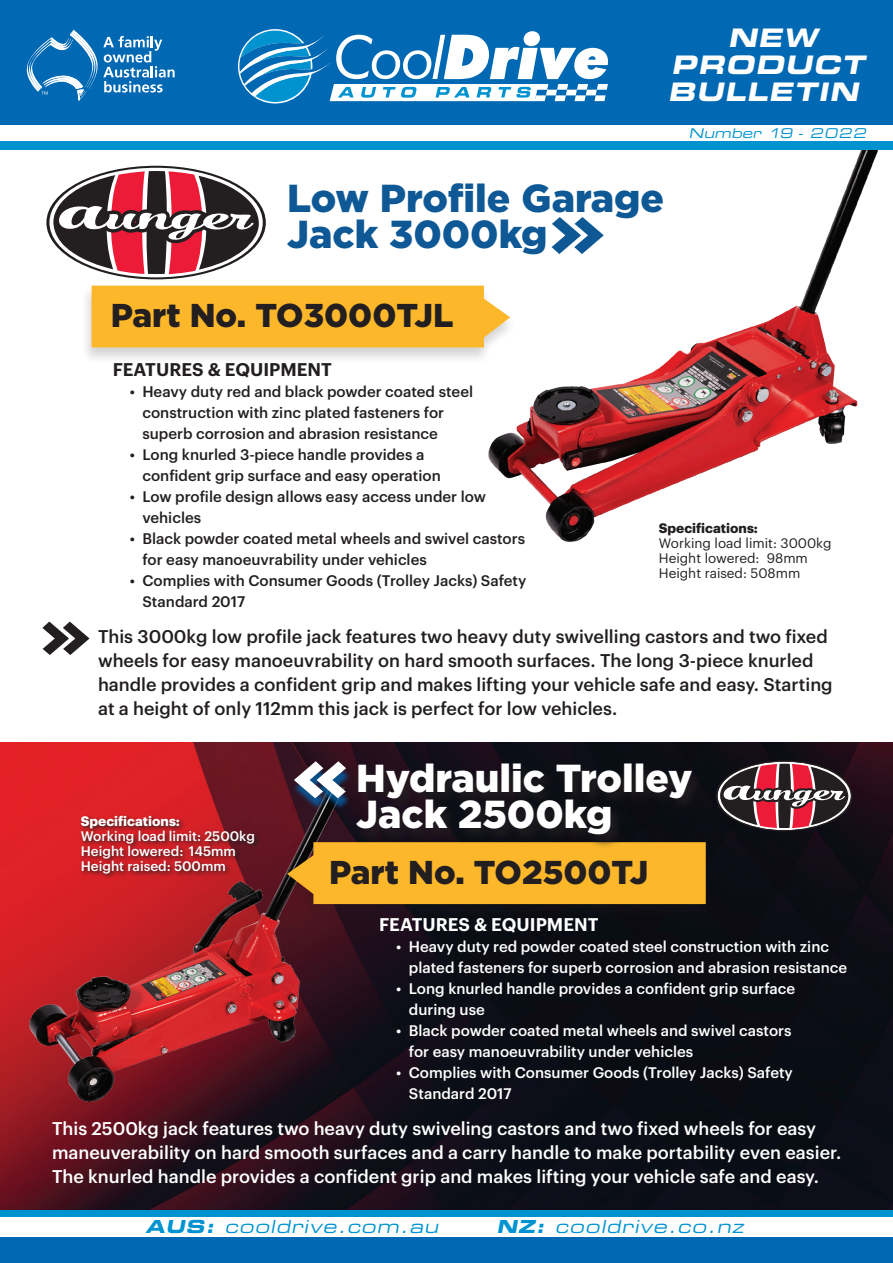
<style>
.page{position:relative;width:893px;height:1263px;background:#fff}
.page>*{position:absolute;margin:0;border:0;box-sizing:border-box;transform-origin:0 0}
.t1{font:900 39px/36px "Gotham";color:#0d5895}
.t2{font:900 39px/36px "Gotham";color:#fff}
.t3{font:900 33px "Gotham";color:#231f20}
.t4{font:italic 25.5px/27px "Eurostile LT Std Bold Ex 2";color:#fff;text-align:center}
.t5{font:500 18px/24px "Graphik";color:#231f20}
.t6{font:500 18px/24px "Graphik";color:#fff}
.t7{font:italic 18px "Eurostile LT Std Ex 2";color:#0093d0}
.t8{font:600 18px "Graphik";color:#231f20}
.t9{font:600 18px "Graphik";color:#fff}
.t10{font:500 15px/21px "Graphik";color:#231f20}
.t11{font:500 15px/21px "Graphik";color:#fff}
.t12{font:500 13.5px/15px "Graphik";color:#fff}
.t13{font:13.5px/15px "Graphik";color:#231f20}
.t14{font:700 13.5px "Graphik";color:#231f20}
.t15{font:700 13.5px "Graphik";color:#fff}
.t16{font:italic 13.5px "Eurostile LT Std Ex 2";color:#0093d0}
.s1{font-family:"Eurostile LT Std Bold Ex 2"}
</style>
<div class="page">
<img style="left:0;top:743px;width:893px;height:467px">
<img style="left:18px;top:776px;width:328px;height:333px">
<div style="left:81px;top:285px;width:435px;height:80px;background:#231f20;opacity:.19"></div>
<div style="left:92px;top:286px;width:381px;height:61px;background:#fcb72b"></div>
<svg style="left:42px;top:621px;width:48px;height:34px"></svg>
<img style="left:473px;top:150px;width:405px;height:392px">
<div style="left:79px;top:813px;width:182px;height:66px;background:#231f20;opacity:.95"></div>
<svg style="left:716px;top:760px;width:137px;height:71px;background:#6d464d"></svg>
<div style="left:278px;top:841px;width:436px;height:80px;background:#231f20;opacity:.19"></div>
<div style="left:287px;top:842px;width:419px;height:62px;background:#fcb72b"></div>
<div style="left:355px;top:761px;width:350px;height:87px;background:#231f20;opacity:.9"></div>
<div style="left:291px;top:765px;width:61px;height:46px;background:#0168b3;opacity:.75"></div>
<svg style="left:294px;top:761px;width:52px;height:37px"></svg>
<svg style="left:46px;top:166px;width:220px;height:113px"></svg>
<div style="left:0;top:0;width:893px;height:124px;background:#0168b3"></div>
<div style="left:0;top:141px;width:893px;height:9px;background:#0093d0"></div>
<div style="left:0;top:1237px;width:893px;height:26px;background:#0168b3"></div>
<div style="left:0;top:1210px;width:893px;height:6px;background:#0093d0"></div>
<svg style="left:239px;top:29px;width:369px;height:75px"></svg>
<svg style="left:26px;top:30px;width:149px;height:71px"></svg>
<h3 class="t4" style="left:668px;top:24px;width:204px">NEW<br>PRODUCT<br>BULLETIN</h3>
<h1 class="t1" style="left:287px;top:179px;width:378px">Low Profile Garage<br>Jack 3000kg</h1>
<h2 class="t3" style="left:111px;top:296px;width:344px">Part No. TO3000TJL</h2>
<p class="t16" style="left:689px;top:123px;width:182px">Number 19 - 2022</p>
<p class="t8" style="left:113px;top:355px;width:221px">FEATURES &amp; EQUIPMENT</p>
<p class="t10" style="left:142px;top:379px;width:332px;text-indent:-13px">• Heavy duty red and black powder coated steel construction with zinc plated fasteners for superb corrosion and abrasion resistance</p>
<p class="t10" style="left:142px;top:442px;width:300px;text-indent:-13px">• Long knurled 3-piece handle provides a confident grip surface and easy operation</p>
<p class="t10" style="left:142px;top:484px;width:345px;text-indent:-13px">• Low profile design allows easy access under low vehicles</p>
<p class="t10" style="left:142px;top:526px;width:384px;text-indent:-13px">• Black powder coated metal wheels and swivel castors for easy manoeuvrability under vehicles</p>
<p class="t10" style="left:142px;top:568px;width:385px;text-indent:-13px">• Complies with Consumer Goods (Trolley Jacks) Safety<br>Standard 2017</p>
<p class="t14" style="left:659px;top:518px;width:101px">Specifications:</p>
<p class="t13" style="left:659px;top:535px;width:174px">Working load limit: 3000kg<br>Height lowered: 98mm<br>Height raised: 508mm</p>
<p class="t5" style="left:98px;top:623px;width:736px">This 3000kg low profile jack features two heavy duty swivelling castors and two fixed wheels for easy manoeuvrability on hard smooth surfaces. The long 3-piece knurled handle provides a confident grip and makes lifting your vehicle safe and easy. Starting at a height of only 112mm this jack is perfect for low vehicles.</p>
<p class="t15" style="left:81px;top:810px;width:101px">Specifications:</p>
<p class="t12" style="left:81px;top:827px;width:176px">Working load limit: 2500kg<br>Height lowered: 145mm<br>Height raised: 500mm</p>
<h1 class="t2" style="left:356px;top:760px;width:338px">Hydraulic Trolley<br>Jack 2500kg</h1>
<h2 class="t3" style="left:329px;top:853px;width:321px">Part No. TO2500TJ</h2>
<p class="t9" style="left:379px;top:910px;width:221px">FEATURES &amp; EQUIPMENT</p>
<p class="t11" style="left:409px;top:934px;width:440px;text-indent:-13px">• Heavy duty red powder coated steel construction with zinc plated fasteners for superb corrosion and abrasion resistance</p>
<p class="t11" style="left:409px;top:976px;width:388px;text-indent:-13px">• Long knurled handle provides a confident grip surface during use</p>
<p class="t11" style="left:409px;top:1018px;width:384px;text-indent:-13px">• Black powder coated metal wheels and swivel castors for easy manoeuvrability under vehicles</p>
<p class="t11" style="left:409px;top:1060px;width:385px;text-indent:-13px">• Complies with Consumer Goods (Trolley Jacks) Safety<br>Standard 2017</p>
<p class="t6" style="left:52px;top:1115px;width:791px">This 2500kg jack features two heavy duty swiveling castors and two fixed wheels for easy maneuverability on hard smooth surfaces and a carry handle to make portability even easier.<br>The knurled handle provides a confident grip and makes lifting your vehicle safe and easy.</p>
<p class="t7" style="left:145px;top:1215px;width:299px"><span class="s1">AUS:</span> cooldrive.com.au</p>
<p class="t7" style="left:497px;top:1215px;width:253px"><span class="s1">NZ:</span> cooldrive.co.nz</p>
</div>
